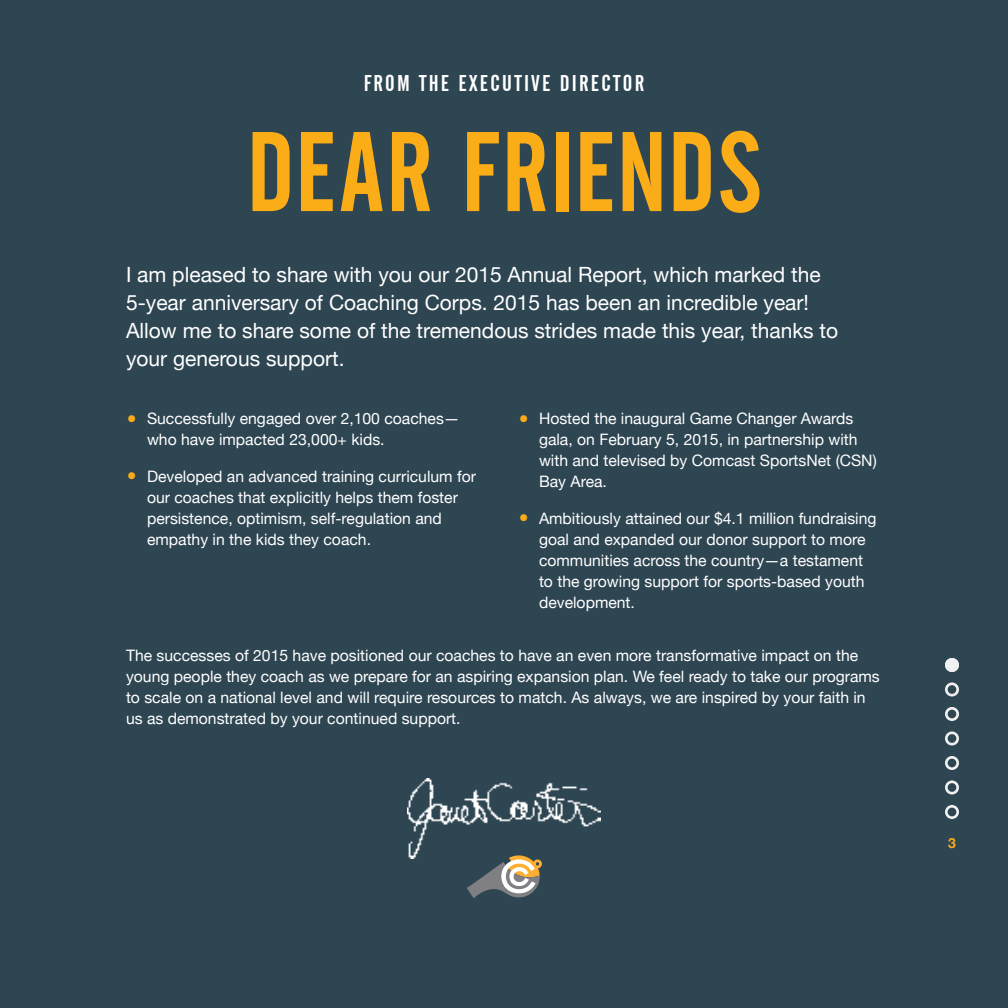
<style>
.page{position:relative;width:1008px;height:1008px;background:#fff}
.page>*{position:absolute;margin:0;border:0;box-sizing:border-box;transform-origin:0 0}
.t1{font:112px "Alternate Gothic No 2 BT";letter-spacing:.015em;color:#fbad18}
.t2{font:22.75px "Alternate Gothic No 2 BT";letter-spacing:.1em;color:#fff}
.t3{font:21px/28px "Helvetica Neue";color:#fff}
.t4{font:15.75px/21px "Helvetica Neue";color:#fff}
.t5{font:700 14px "Helvetica Neue";color:#fbad18}
.s1{font-weight:700;font-size:31.5px;color:#fbad18}
</style>
<div class="page">
<div style="left:1px;top:0;width:1007px;height:1008px;background:#2e4552"></div>
<svg style="left:467px;top:859px;width:75px;height:39px"></svg>
<img style="left:407px;top:778px;width:194px;height:81px">
<div style="left:945px;top:805px;width:14px;height:14px;border:3px solid #f2f1f1;border-radius:50%"></div>
<div style="left:945px;top:780px;width:14px;height:14px;border:3px solid #f2f1f1;border-radius:50%"></div>
<div style="left:945px;top:756px;width:14px;height:14px;border:3px solid #f2f1f1;border-radius:50%"></div>
<div style="left:945px;top:731px;width:14px;height:14px;border:3px solid #f2f1f1;border-radius:50%"></div>
<div style="left:945px;top:707px;width:14px;height:14px;border:3px solid #f2f1f1;border-radius:50%"></div>
<div style="left:945px;top:682px;width:14px;height:14px;border:3px solid #f2f1f1;border-radius:50%"></div>
<div style="left:945px;top:658px;width:14px;height:14px;background:#f2f1f1;border-radius:50%"></div>
<h2 class="t2" style="left:364px;top:72px;width:282px">FROM THE EXECUTIVE DIRECTOR</h2>
<h1 class="t1" style="left:246px;top:121px;width:517px">DEAR FRIENDS</h1>
<p class="t3" style="left:126px;top:262px;width:714px">I am pleased to share with you our 2015 Annual Report, which marked the 5-year anniversary of Coaching Corps. 2015 has been an incredible year!<br>Allow me to share some of the tremendous strides made this year, thanks to your generous support.</p>
<p class="t4" style="left:147px;top:409px;width:314px;text-indent:-21px"><span class="s1">•</span> Successfully engaged over 2,100 coaches— who have impacted 23,000+ kids.</p>
<p class="t4" style="left:147px;top:467px;width:331px;text-indent:-21px"><span class="s1">•</span> Developed an advanced training curriculum for our coaches that explicitly helps them foster persistence, optimism, self-regulation and empathy in the kids they coach.</p>
<p class="t4" style="left:539px;top:409px;width:339px;text-indent:-21px"><span class="s1">•</span> Hosted the inaugural Game Changer Awards gala, on February 5, 2015, in partnership with with and televised by Comcast SportsNet (CSN)<br>Bay Area.</p>
<p class="t4" style="left:539px;top:509px;width:339px;text-indent:-21px"><span class="s1">•</span> Ambitiously attained our $4.1 million fundraising goal and expanded our donor support to more communities across the country—a testament to the growing support for sports-based youth development.</p>
<p class="t4" style="left:126px;top:646px;width:755px">The successes of 2015 have positioned our coaches to have an even more transformative impact on the young people they coach as we prepare for an aspiring expansion plan. We feel ready to take our programs to scale on a national level and will require resources to match. As always, we are inspired by your faith in us as demonstrated by your continued support.</p>
<p class="t5" style="left:948px;top:835px;width:9px">3</p>
</div>
